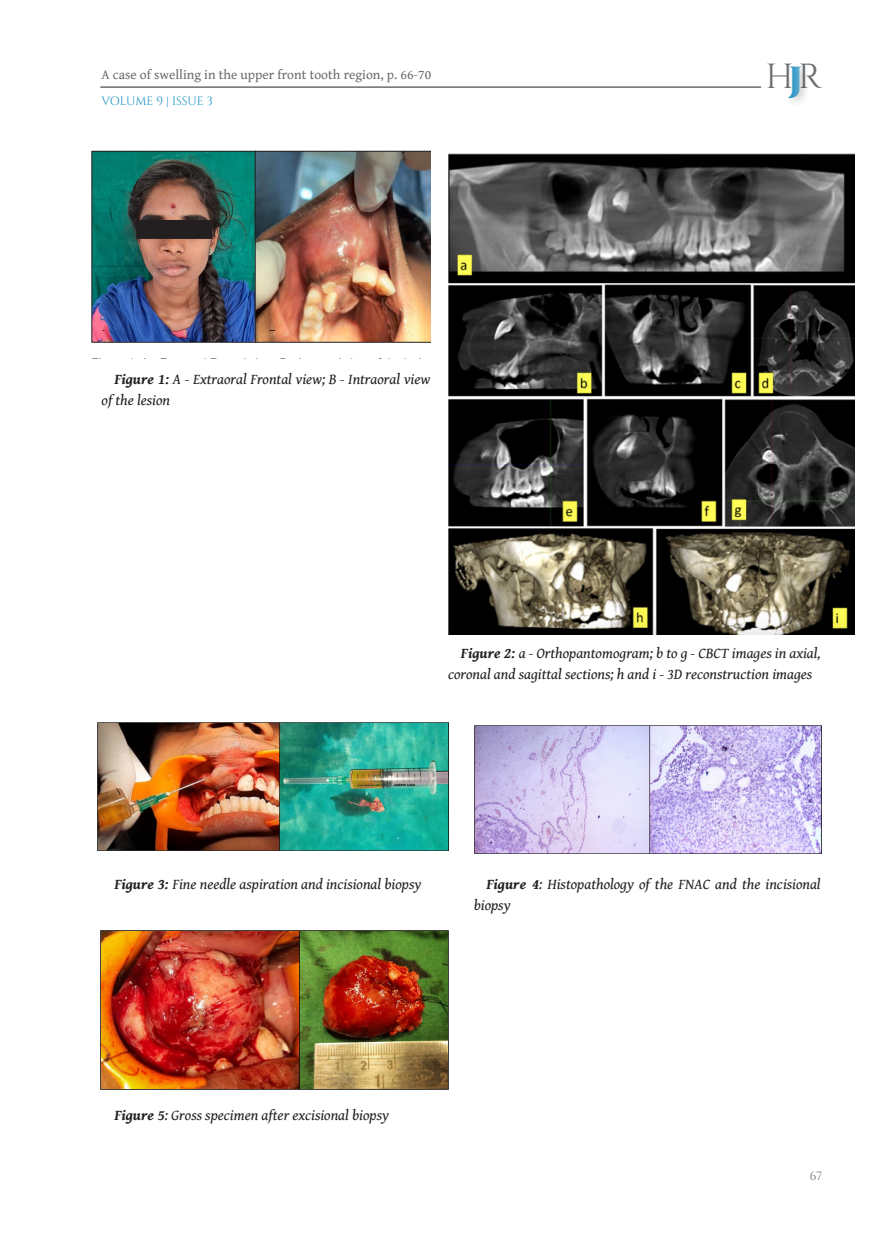
<style>
.page{position:relative;width:893px;height:1234px;background:#fff}
.page>*{position:absolute;margin:0;border:0;box-sizing:border-box;transform-origin:0 0}
.t1{font:34.8px "Cinzel";color:#6c6d70}
.t2{font:italic 15px/21px "Gentium Book Basic";color:#231f20}
.t3{font:13.8px "Arial";color:#231f20}
.t4{font:13.5px "Gentium Book Basic";color:#6c6d70}
.t5{font:12px "Cinzel";letter-spacing:-.015em;color:#1c91c5}
.t6{font:12px "Cinzel";color:#6c6d70}
.s1{font-weight:900;color:#1c91c5}
.s2{font-weight:700}
</style>
<div class="page">
<hr style="left:100px;top:86px;width:661px;height:2px;background:#6c6d70">
<div style="left:785px;top:61px;width:27px;height:47px;background:#231f20;opacity:.25"></div>
<img style="left:93px;top:153px;width:161px;height:187px">
<div style="left:91px;top:151px;width:165px;height:191px;border:1px solid #231f20"></div>
<div style="left:137px;top:220px;width:74px;height:18px;background:#231f20"></div>
<div style="left:136px;top:220px;width:76px;height:19px;border:1px solid #231f20"></div>
<img style="left:255px;top:151px;width:175px;height:191px">
<img style="left:92px;top:327px;width:22px;height:4px">
<img style="left:261px;top:327px;width:22px;height:4px">
<img style="left:449px;top:153px;width:405px;height:481px">
<img style="left:97px;top:722px;width:352px;height:128px">
<img style="left:474px;top:725px;width:348px;height:128px">
<img style="left:100px;top:930px;width:349px;height:159px">
<p class="t4" style="left:101px;top:65px;width:331px">A case of swelling in the upper front tooth region, p. 66-70</p>
<h1 class="t1" style="left:765px;top:56px;width:58px">H<span class="s1">J</span>R</h1>
<p class="t5" style="left:101px;top:94px;width:113px">VOLUME 9 | ISSUE 3</p>
<p class="t3" style="left:268px;top:325px;width:11px">B</p>
<p class="t2" style="left:102px;top:368px;width:330px;text-indent:13px"><span class="s2">Figure 1:</span> A - Extraoral Frontal view; B - Intraoral view of the lesion</p>
<p class="t2" style="left:448px;top:641px;width:374px;text-indent:13px"><span class="s2">Figure 2:</span> a - Orthopantomogram; b to g - CBCT images in axial, coronal and sagittal sections; h and i - 3D reconstruction images</p>
<p class="t2" style="left:114px;top:872px;width:308px"><span class="s2">Figure 3:</span> Fine needle aspiration and incisional biopsy</p>
<p class="t2" style="left:474px;top:872px;width:348px;text-indent:13px"><span class="s2">Figure 4</span>: Histopathology of the FNAC and the incisional biopsy</p>
<p class="t2" style="left:114px;top:1103px;width:276px"><span class="s2">Figure 5</span>: Gross specimen after excisional biopsy</p>
<p class="t6" style="left:810px;top:1168px;width:14px">67</p>
</div>
